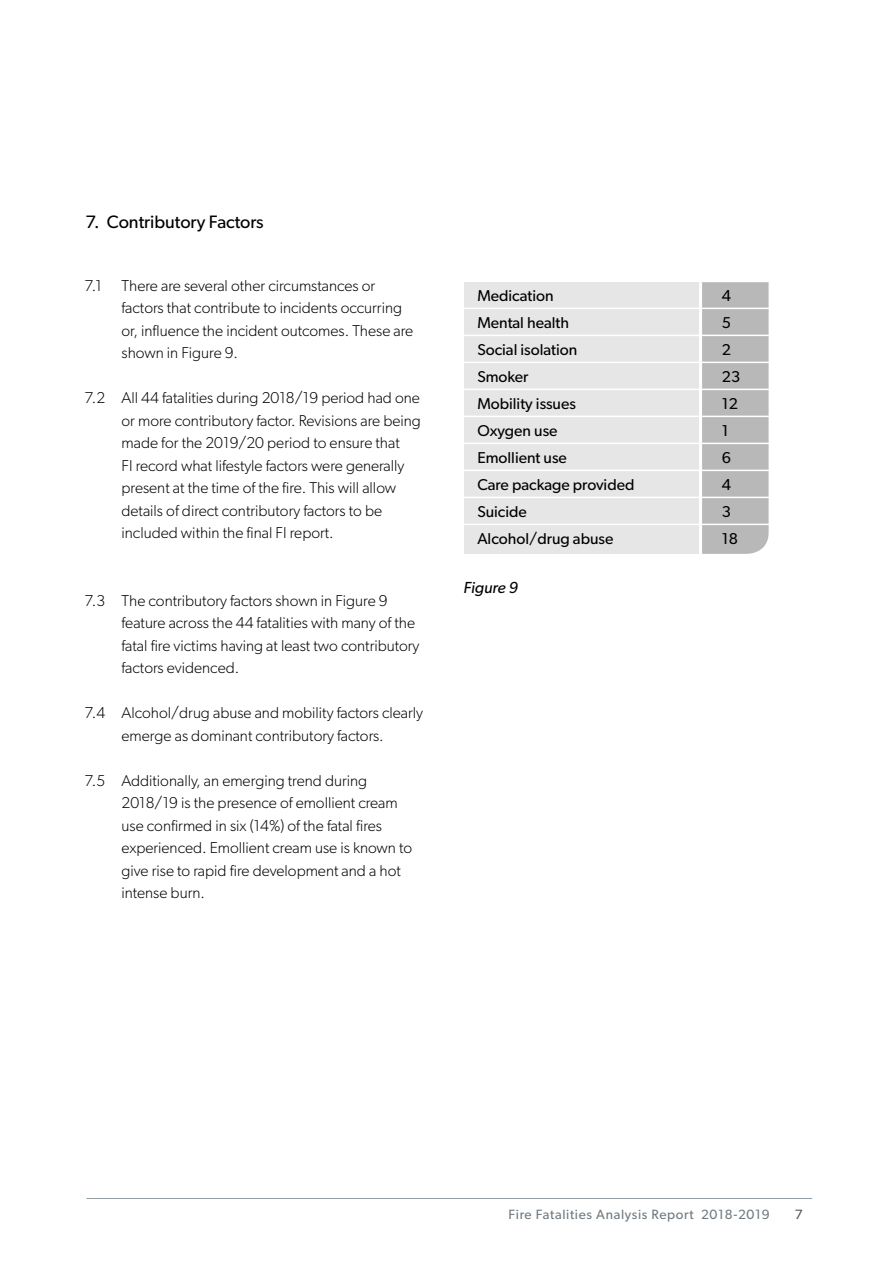
<style>
.page{position:relative;width:893px;height:1263px;background:#fff}
.page>*{position:absolute;margin:0;border:0;box-sizing:border-box;transform-origin:0 0}
.t1{font:18px "Gibson";color:#000}
.t2{font:italic 16.05px "Gibson";color:#000}
.t3{font:300 15.75px/22.5px "Gibson";color:#000}
.t4{font:15.75px "Gibson";color:#000}
.t5{font:13.5px "Gibson";letter-spacing:.05em;color:#707b81}
.t6{font:13.5px "Gibson";color:#4c565c}
</style>
<div class="page">
<hr style="left:86px;top:1198px;width:726px;height:1px;background:#939da3">
<svg style="left:702px;top:282px;width:67px;height:272px;background:#bbbaba"></svg>
<div style="left:464px;top:282px;width:237px;height:272px;background:#e6e6e6"></div>
<hr style="left:464px;top:308px;width:388px;height:1px;background:#fff">
<hr style="left:464px;top:335px;width:388px;height:1px;background:#fff">
<hr style="left:464px;top:362px;width:388px;height:1px;background:#fff">
<hr style="left:464px;top:389px;width:388px;height:1px;background:#fff">
<hr style="left:464px;top:416px;width:388px;height:1px;background:#fff">
<hr style="left:464px;top:443px;width:388px;height:1px;background:#fff">
<hr style="left:464px;top:470px;width:388px;height:1px;background:#fff">
<hr style="left:464px;top:497px;width:388px;height:1px;background:#fff">
<hr style="left:464px;top:524px;width:388px;height:1px;background:#fff">
<hr style="left:699px;top:282px;width:3px;height:280px;background:#fff">
<p class="t1" style="left:86px;top:210px;width:180px">7. Contributory Factors</p>
<p class="t3" style="left:85px;top:274px;width:19px">7.1</p>
<p class="t3" style="left:85px;top:386px;width:22px">7.2</p>
<p class="t3" style="left:122px;top:274px;width:293px">There are several other circumstances or factors that contribute to incidents occurring or, influence the incident outcomes. These are shown in Figure 9.</p>
<p class="t3" style="left:122px;top:386px;width:301px">All 44 fatalities during 2018/19 period had one or more contributory factor. Revisions are being made for the 2019/20 period to ensure that<br>FI record what lifestyle factors were generally present at the time of the fire. This will allow details of direct contributory factors to be included within the final FI report.</p>
<p class="t3" style="left:85px;top:589px;width:22px">7.3</p>
<p class="t3" style="left:85px;top:701px;width:22px">7.4</p>
<p class="t3" style="left:85px;top:769px;width:22px">7.5</p>
<p class="t3" style="left:122px;top:589px;width:299px">The contributory factors shown in Figure 9 feature across the 44 fatalities with many of the fatal fire victims having at least two contributory factors evidenced.</p>
<p class="t3" style="left:122px;top:701px;width:303px">Alcohol/drug abuse and mobility factors clearly emerge as dominant contributory factors.</p>
<p class="t3" style="left:122px;top:769px;width:292px">Additionally, an emerging trend during 2018/19 is the presence of emollient cream use confirmed in six (14%) of the fatal fires experienced. Emollient cream use is known to give rise to rapid fire development and a hot intense burn.</p>
<p class="t4" style="left:477px;top:286px;width:78px">Medication</p>
<p class="t4" style="left:722px;top:286px;width:11px">4</p>
<p class="t4" style="left:477px;top:313px;width:93px">Mental health</p>
<p class="t4" style="left:722px;top:313px;width:11px">5</p>
<p class="t4" style="left:477px;top:340px;width:102px">Social isolation</p>
<p class="t4" style="left:722px;top:340px;width:11px">2</p>
<p class="t4" style="left:477px;top:367px;width:53px">Smoker</p>
<p class="t4" style="left:722px;top:367px;width:20px">23</p>
<p class="t4" style="left:477px;top:394px;width:100px">Mobility issues</p>
<p class="t4" style="left:722px;top:394px;width:18px">12</p>
<p class="t4" style="left:477px;top:421px;width:82px">Oxygen use</p>
<p class="t4" style="left:722px;top:421px;width:8px">1</p>
<p class="t4" style="left:477px;top:448px;width:91px">Emollient use</p>
<p class="t4" style="left:722px;top:448px;width:11px">6</p>
<p class="t4" style="left:477px;top:475px;width:159px">Care package provided</p>
<p class="t4" style="left:722px;top:475px;width:11px">4</p>
<p class="t4" style="left:477px;top:502px;width:51px">Suicide</p>
<p class="t4" style="left:722px;top:502px;width:11px">3</p>
<p class="t4" style="left:477px;top:529px;width:138px">Alcohol/drug abuse</p>
<p class="t4" style="left:722px;top:529px;width:18px">18</p>
<p class="t2" style="left:463px;top:578px;width:56px">Figure 9</p>
<p class="t5" style="left:508px;top:1206px;width:263px">Fire Fatalities Analysis Report 2018-2019</p>
<p class="t6" style="left:795px;top:1206px;width:9px">7</p>
</div>
